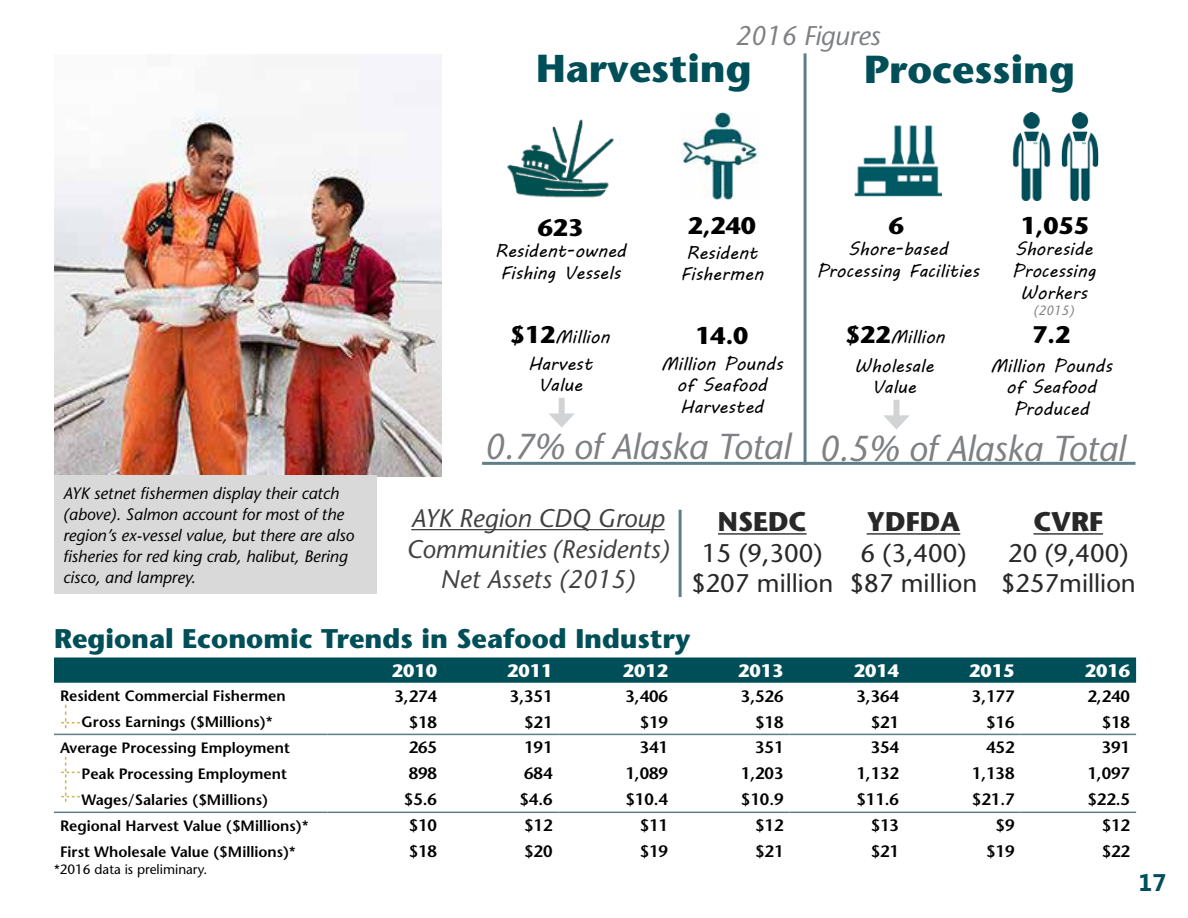
<style>
.page{position:relative;width:1188px;height:918px;background:#fff}
.page>*{position:absolute;margin:0;border:0;box-sizing:border-box;transform-origin:0 0}
.t1{font:700 39px "Stone Sans Std";color:#004f58}
.t2{font:italic 500 36px "Stone Sans Std";letter-spacing:-.01em;color:#7e8083}
.t3{font:700 27px "Stone Sans Std";color:#004f58}
.t4{font:700 27px "Stone Sans Std";color:#292829}
.t5{font:italic 500 27px "Stone Sans Std";letter-spacing:-.01em;color:#7e8083}
.t6{font:500 25.5px/30.6px "Stone Sans Std";color:#292829;text-align:center}
.t7{font:italic 500 25.5px/30.6px "Stone Sans Std";color:#414042;text-align:center}
.t8{font:700 24px "Stone Sans Std";color:#000}
.t9{font:700 24px "Khmer UI";color:#004f58}
.t10{font:18px/21.6px "MV Boli";color:#000;text-align:center}
.t11{font:700 18px "Stone Sans Std";color:#fff}
.t12{font:600 16.5px "Stone Sans Std";color:#000}
.t13{font:italic 500 16.5px/21px "Stone Sans Std";color:#000}
.t14{font:600 15px "Stone Sans Std";color:#000}
.t15{font:500 13.5px "Stone Sans Std";color:#000}
.t16{font:italic 500 13.5px "Stone Sans Std";color:#7e8083}
.s1{font-family:"Stone Sans Std";font-weight:700;font-size:24px}
</style>
<div class="page">
<hr style="left:482px;top:462px;width:654px;height:3px;background:#5e7e88">
<div style="left:54px;top:658px;width:1082px;height:25px;background:#004f58"></div>
<hr style="left:54px;top:812px;width:274px;height:1px;background:#5e7e88">
<hr style="left:328px;top:812px;width:115px;height:1px;background:#5e7e88">
<hr style="left:443px;top:812px;width:116px;height:1px;background:#5e7e88">
<hr style="left:559px;top:812px;width:115px;height:1px;background:#5e7e88">
<hr style="left:674px;top:812px;width:116px;height:1px;background:#5e7e88">
<hr style="left:790px;top:812px;width:115px;height:1px;background:#5e7e88">
<hr style="left:905px;top:812px;width:116px;height:1px;background:#5e7e88">
<hr style="left:1021px;top:812px;width:115px;height:1px;background:#5e7e88">
<hr style="left:54px;top:734px;width:274px;height:1px;background:#5e7e88">
<hr style="left:328px;top:734px;width:115px;height:1px;background:#5e7e88">
<hr style="left:443px;top:734px;width:116px;height:1px;background:#5e7e88">
<hr style="left:559px;top:734px;width:115px;height:1px;background:#5e7e88">
<hr style="left:674px;top:734px;width:116px;height:1px;background:#5e7e88">
<hr style="left:790px;top:734px;width:115px;height:1px;background:#5e7e88">
<hr style="left:905px;top:734px;width:116px;height:1px;background:#5e7e88">
<hr style="left:1021px;top:734px;width:115px;height:1px;background:#5e7e88">
<svg style="left:61px;top:705px;width:19px;height:23px"></svg>
<svg style="left:61px;top:757px;width:19px;height:45px"></svg>
<hr style="left:804px;top:53px;width:3px;height:412px;background:#5e7e88">
<img style="left:855px;top:125px;width:86px;height:72px">
<img style="left:507px;top:119px;width:107px;height:79px">
<div style="left:559px;top:398px;width:6px;height:21px;background:#d1d3d4"></div>
<svg style="left:549px;top:413px;width:26px;height:15px"></svg>
<div style="left:893px;top:400px;width:6px;height:21px;background:#d1d3d4"></div>
<svg style="left:883px;top:415px;width:27px;height:15px"></svg>
<hr style="left:411px;top:529px;width:254px;height:1px;background:#414042">
<hr style="left:679px;top:510px;width:3px;height:87px;background:#5e7e88">
<hr style="left:718px;top:533px;width:89px;height:2px;background:#292829">
<hr style="left:1034px;top:533px;width:69px;height:2px;background:#292829">
<hr style="left:867px;top:533px;width:93px;height:2px;background:#292829">
<img style="left:54px;top:54px;width:387px;height:422px">
<div style="left:54px;top:475px;width:322px;height:119px;background:#d9d9d9"></div>
<img style="left:682px;top:112px;width:77px;height:88px">
<img style="left:1012px;top:113px;width:39px;height:88px">
<img style="left:1061px;top:112px;width:38px;height:89px">
<h3 class="t5" style="left:735px;top:20px;width:147px">2016 Figures</h3>
<h1 class="t1" style="left:536px;top:45px;width:217px">Harvesting</h1>
<h1 class="t1" style="left:864px;top:46px;width:213px">Processing</h1>
<h3 class="t8" style="left:538px;top:213px;width:47px">623</h3>
<h3 class="t8" style="left:688px;top:211px;width:70px">2,240</h3>
<h3 class="t8" style="left:889px;top:211px;width:17px">6</h3>
<h3 class="t8" style="left:1021px;top:211px;width:70px">1,055</h3>
<p class="t10" style="left:495px;top:240px;width:133px">Resident-owned<br>Fishing Vessels</p>
<p class="t10" style="left:681px;top:241px;width:84px">Resident<br>Fishermen</p>
<p class="t10" style="left:817px;top:238px;width:164px">Shore-based<br>Processing Facilities</p>
<p class="t10" style="left:1012px;top:238px;width:85px">Shoreside<br>Processing<br>Workers</p>
<p class="t16" style="left:1034px;top:302px;width:42px">(2015)</p>
<p class="t10" style="left:510px;top:326px;width:101px"><span class="s1">$12</span>Million</p>
<h3 class="t8" style="left:696px;top:321px;width:54px">14.0</h3>
<p class="t10" style="left:845px;top:326px;width:101px"><span class="s1">$22</span>Million</p>
<h3 class="t8" style="left:1032px;top:321px;width:39px">7.2</h3>
<p class="t10" style="left:528px;top:352px;width:66px">Harvest<br>Value</p>
<p class="t10" style="left:661px;top:352px;width:123px">Million Pounds of Seafood<br>Harvested</p>
<p class="t10" style="left:855px;top:354px;width:81px">Wholesale<br>Value</p>
<p class="t10" style="left:990px;top:354px;width:123px">Million Pounds of Seafood<br>Produced</p>
<p class="t13" style="left:63px;top:482px;width:293px">AYK setnet fishermen display their catch (above). Salmon account for most of the region’s ex-vessel value, but there are also fisheries for red king crab, halibut, Bering cisco, and lamprey.</p>
<h2 class="t2" style="left:484px;top:426px;width:643px">0.7% of Alaska Total 0.5% of Alaska Total</h2>
<h3 class="t7" style="left:406px;top:503px;width:264px">AYK Region CDQ Group<br>Communities (Residents)<br>Net Assets (2015)</h3>
<h3 class="t4" style="left:718px;top:506px;width:90px">NSEDC</h3>
<h3 class="t6" style="left:691px;top:538px;width:144px">15 (9,300) $207 million</h3>
<h3 class="t4" style="left:867px;top:506px;width:95px">YDFDA</h3>
<h3 class="t6" style="left:850px;top:538px;width:129px">6 (3,400) $87 million</h3>
<h3 class="t4" style="left:1034px;top:506px;width:71px">CVRF</h3>
<h3 class="t6" style="left:1001px;top:538px;width:137px;text-align:left">20 (9,400) $257million</h3>
<h3 class="t3" style="left:54px;top:623px;width:638px">Regional Economic Trends in Seafood Industry</h3>
<p class="t11" style="left:392px;top:660px;width:47px">2010</p>
<p class="t11" style="left:507px;top:660px;width:47px">2011</p>
<p class="t11" style="left:623px;top:660px;width:47px">2012</p>
<p class="t11" style="left:738px;top:660px;width:47px">2013</p>
<p class="t11" style="left:854px;top:660px;width:47px">2014</p>
<p class="t11" style="left:969px;top:660px;width:47px">2015</p>
<p class="t11" style="left:1085px;top:660px;width:47px">2016</p>
<p class="t14" style="left:60px;top:687px;width:227px">Resident Commercial Fishermen</p>
<p class="t12" style="left:394px;top:686px;width:44px">3,274</p>
<p class="t12" style="left:510px;top:686px;width:44px">3,351</p>
<p class="t12" style="left:625px;top:686px;width:44px">3,406</p>
<p class="t12" style="left:741px;top:686px;width:44px">3,526</p>
<p class="t12" style="left:856px;top:686px;width:44px">3,364</p>
<p class="t12" style="left:972px;top:686px;width:44px">3,177</p>
<p class="t12" style="left:1087px;top:686px;width:44px">2,240</p>
<p class="t14" style="left:82px;top:713px;width:192px">Gross Earnings ($Millions)*</p>
<p class="t12" style="left:409px;top:712px;width:30px">$18</p>
<p class="t12" style="left:524px;top:712px;width:30px">$21</p>
<p class="t12" style="left:640px;top:712px;width:30px">$19</p>
<p class="t12" style="left:755px;top:712px;width:30px">$18</p>
<p class="t12" style="left:871px;top:712px;width:30px">$21</p>
<p class="t12" style="left:986px;top:712px;width:30px">$16</p>
<p class="t12" style="left:1102px;top:712px;width:30px">$18</p>
<p class="t14" style="left:60px;top:739px;width:231px">Average Processing Employment</p>
<p class="t12" style="left:409px;top:738px;width:30px">265</p>
<p class="t12" style="left:524px;top:738px;width:30px">191</p>
<p class="t12" style="left:640px;top:738px;width:30px">341</p>
<p class="t12" style="left:755px;top:738px;width:30px">351</p>
<p class="t12" style="left:871px;top:738px;width:30px">354</p>
<p class="t12" style="left:986px;top:738px;width:30px">452</p>
<p class="t12" style="left:1102px;top:738px;width:30px">391</p>
<p class="t14" style="left:82px;top:764px;width:207px">Peak Processing Employment</p>
<p class="t12" style="left:409px;top:764px;width:30px">898</p>
<p class="t12" style="left:524px;top:764px;width:30px">684</p>
<p class="t12" style="left:625px;top:764px;width:44px">1,089</p>
<p class="t12" style="left:741px;top:764px;width:44px">1,203</p>
<p class="t12" style="left:856px;top:764px;width:44px">1,132</p>
<p class="t12" style="left:972px;top:764px;width:44px">1,138</p>
<p class="t12" style="left:1087px;top:764px;width:44px">1,097</p>
<p class="t14" style="left:82px;top:790px;width:188px">Wages/Salaries ($Millions)</p>
<p class="t12" style="left:404px;top:790px;width:35px">$5.6</p>
<p class="t12" style="left:519px;top:790px;width:35px">$4.6</p>
<p class="t12" style="left:625px;top:790px;width:44px">$10.4</p>
<p class="t12" style="left:741px;top:790px;width:44px">$10.9</p>
<p class="t12" style="left:856px;top:790px;width:44px">$11.6</p>
<p class="t12" style="left:972px;top:790px;width:44px">$21.7</p>
<p class="t12" style="left:1087px;top:790px;width:44px">$22.5</p>
<p class="t14" style="left:60px;top:817px;width:250px">Regional Harvest Value ($Millions)*</p>
<p class="t12" style="left:409px;top:816px;width:30px">$10</p>
<p class="t12" style="left:524px;top:816px;width:30px">$12</p>
<p class="t12" style="left:640px;top:816px;width:30px">$11</p>
<p class="t12" style="left:755px;top:816px;width:30px">$12</p>
<p class="t12" style="left:871px;top:816px;width:30px">$13</p>
<p class="t12" style="left:996px;top:816px;width:20px">$9</p>
<p class="t12" style="left:1102px;top:816px;width:30px">$12</p>
<p class="t14" style="left:60px;top:842px;width:237px">First Wholesale Value ($Millions)*</p>
<p class="t12" style="left:409px;top:841px;width:30px">$18</p>
<p class="t12" style="left:524px;top:841px;width:30px">$20</p>
<p class="t12" style="left:640px;top:841px;width:30px">$19</p>
<p class="t12" style="left:755px;top:841px;width:30px">$21</p>
<p class="t12" style="left:871px;top:841px;width:30px">$21</p>
<p class="t12" style="left:986px;top:841px;width:30px">$19</p>
<p class="t12" style="left:1102px;top:841px;width:30px">$22</p>
<p class="t15" style="left:54px;top:861px;width:155px">*2016 data is preliminary.</p>
<h3 class="t9" style="left:1139px;top:869px;width:29px">17</h3>
</div>
